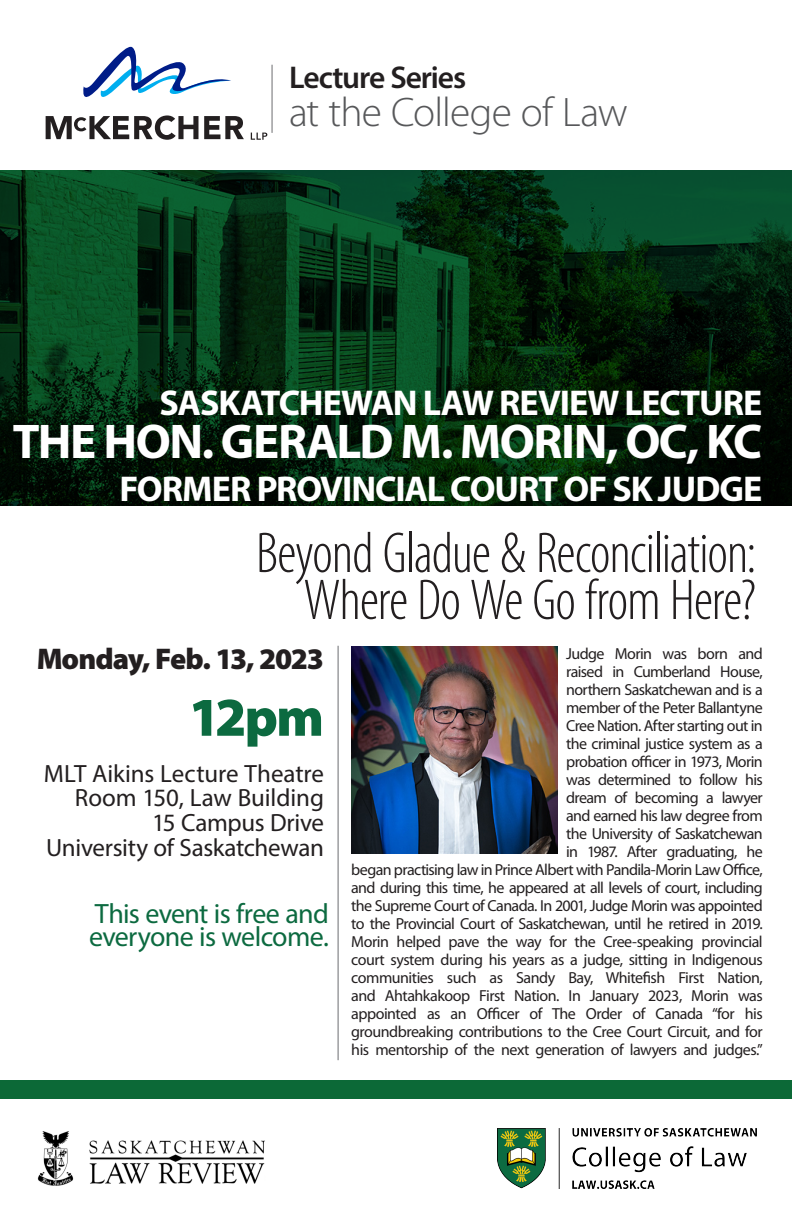
<style>
.page{position:relative;width:792px;height:1224px;background:#fff}
.page>*{position:absolute;margin:0;border:0;box-sizing:border-box;transform-origin:0 0}
.t1{font:300 condensed 58px "Myriad Pro";letter-spacing:-.02em;color:#231f20}
.t2{font:900 55px "Myriad Pro";color:#0c6a40}
.t3{font:700 49px "Myriad Pro";letter-spacing:-.03em;color:#fff}
.t4{font:300 41.4px "Myriad Pro";letter-spacing:-.015em;color:#57585a}
.t5{font:700 36px "Myriad Pro";letter-spacing:-.025em;color:#fff}
.t6{font:600 31.5px "Myriad Pro";letter-spacing:-.035em;color:#231f20}
.t7{font:900 30px "Myriad Pro";letter-spacing:-.035em;color:#231f20}
.t8{font:28px/23px "Myriad Pro";letter-spacing:-.025em;color:#0c6a40}
.t9{font:25px/24.7px "Myriad Pro";letter-spacing:-.01em;color:#231f20;text-align:right}
.t10{font:16px/18px "Myriad Pro";letter-spacing:-.04em;color:#231f20;text-align:right}
</style>
<div class="page">
<hr style="left:272px;top:65px;width:1px;height:68px;background:#6c6d70">
<hr style="left:338px;top:646px;width:1px;height:414px;background:#6c6d70">
<svg style="left:0;top:170px;width:792px;height:336px;background:#052d13"></svg>
<div style="left:0;top:1080px;width:792px;height:19px;background:#0c6937"></div>
<img style="left:37px;top:1131px;width:228px;height:55px">
<svg style="left:46px;top:47px;width:198px;height:93px"></svg>
<svg style="left:251px;top:133px;width:16px;height:7px"></svg>
<img style="left:497px;top:1129px;width:259px;height:59px">
<img style="left:351px;top:647px;width:206px;height:206px">
<p class="t6" style="left:289px;top:58px;width:179px">Lecture Series</p>
<p class="t4" style="left:289px;top:90px;width:340px">at the College of Law</p>
<p class="t5" style="left:160px;top:382px;width:604px">SASKATCHEWAN LAW REVIEW LECTURE</p>
<p class="t3" style="left:13px;top:414px;width:751px">THE HON. GERALD M. MORIN, OC, KC</p>
<p class="t5" style="left:119px;top:468px;width:644px">FORMER PROVINCIAL COURT OF SK JUDGE</p>
<p class="t1" style="left:256px;top:519px;width:502px">Beyond Gladue &amp; Reconciliation:</p>
<p class="t1" style="left:303px;top:566px;width:454px">Where Do We Go from Here?</p>
<h3 class="t7" style="left:36px;top:639px;width:289px">Monday, Feb. 13, 2023</h3>
<h2 class="t2" style="left:189px;top:680px;width:137px">12pm</h2>
<h3 class="t9" style="left:44px;top:761px;width:282px">MLT Aikins Lecture Theatre<br>Room 150, Law Building<br>15 Campus Drive<br>University of Saskatchewan</h3>
<p class="t8" style="left:89px;top:901px;width:241px">This event is free and everyone is welcome.</p>
<p class="t10" style="left:351px;top:645px;width:413px">Judge Morin was born and<br>raised in Cumberland House,<br>northern Saskatchewan and is a<br>member of the Peter Ballantyne<br>Cree Nation. After starting out in<br>the criminal justice system as a<br>probation officer in 1973, Morin<br>was determined to follow his<br>dream of becoming a lawyer<br>and earned his law degree from<br>the University of Saskatchewan<br>in 1987. After graduating, he<br>began practising law in Prince Albert with Pandila-Morin Law Office, and during this time, he appeared at all levels of court, including the Supreme Court of Canada. In 2001, Judge Morin was appointed to the Provincial Court of Saskatchewan, until he retired in 2019.</p>
<p class="t10" style="left:351px;top:933px;width:413px;text-align:justify">Morin helped pave the way for the Cree-speaking provincial court system during his years as a judge, sitting in Indigenous communities such as Sandy Bay, Whitefish First Nation, and Ahtahkakoop First Nation. In January 2023, Morin was appointed as an Officer of The Order of Canada “for his groundbreaking contributions to the Cree Court Circuit, and for his mentorship of the next generation of lawyers and judges.”</p>
</div>
